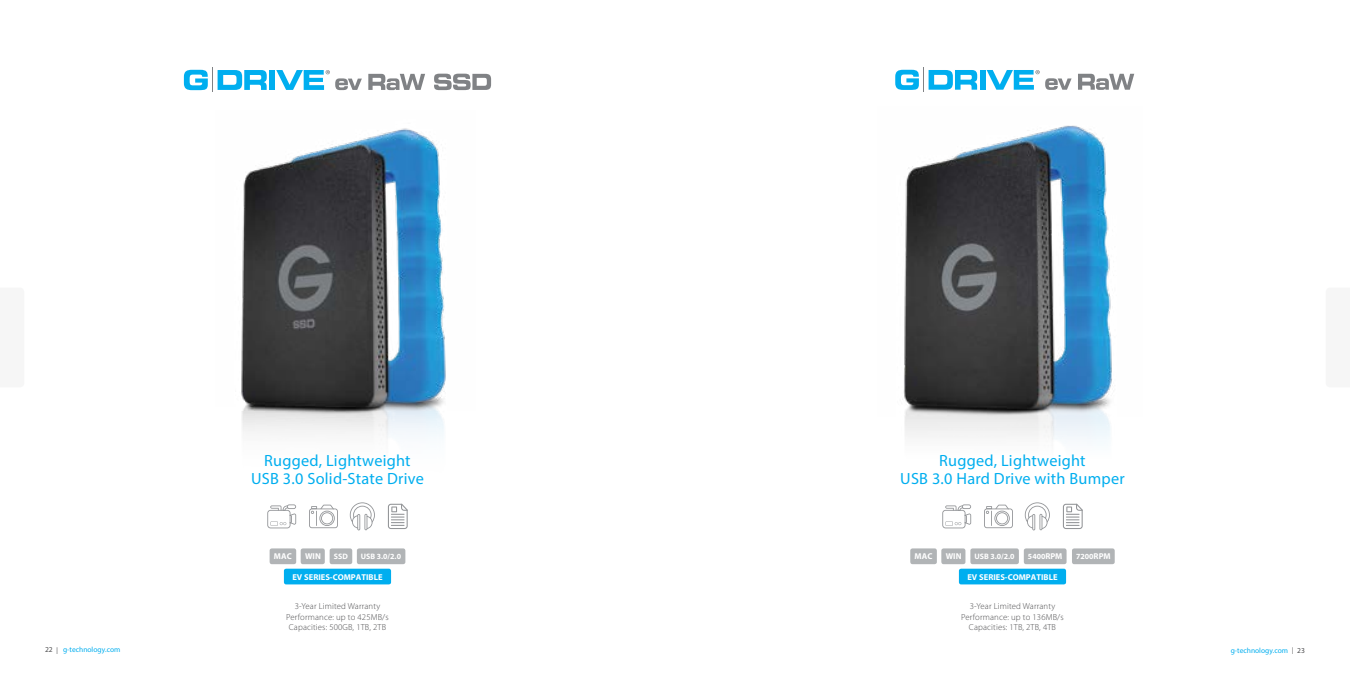
<style>
.page{position:relative;width:1350px;height:675px;background:#fff}
.page>*{position:absolute;margin:0;border:0;box-sizing:border-box;transform-origin:0 0}
.t1{font:16.25px/18.8px "Myriad Pro";letter-spacing:.015em;color:#00aeef;text-align:center}
.t2{font:300 8.75px/10.5px "Myriad Pro";letter-spacing:.015em;color:#4d4d4f;text-align:center}
.t3{font:700 8.5px "Myriad Pro";color:#fff}
.t4{font:700 7.88px "Myriad Pro";color:#fff}
.t5{font:7.5px "Myriad Pro";color:#00aeef}
.s1{font-size:8.5px}
.s2{color:#4d4d4f}
.s3{font-weight:300;font-size:10px;color:#4d4d4f}
</style>
<div class="page">
<img style="left:241px;top:128px;width:205px;height:436px">
<img style="left:903px;top:125px;width:212px;height:444px">
<div style="left:270px;top:70px;width:5px;height:20px;background:#00aeef"></div>
<svg style="left:184px;top:68px;width:83px;height:24px"></svg>
<svg style="left:276px;top:70px;width:86px;height:20px"></svg>
<svg style="left:368px;top:74px;width:57px;height:16px"></svg>
<svg style="left:434px;top:74px;width:57px;height:16px"></svg>
<div style="left:284px;top:569px;width:107px;height:15px;background:#00aeef;border-radius:2px"></div>
<div style="left:270px;top:548px;width:26px;height:16px;background:#b1b4b6;border-radius:2px"></div>
<div style="left:301px;top:548px;width:24px;height:16px;background:#b1b4b6;border-radius:2px"></div>
<div style="left:330px;top:548px;width:22px;height:16px;background:#b1b4b6;border-radius:2px"></div>
<div style="left:357px;top:548px;width:48px;height:16px;background:#b1b4b6;border-radius:2px"></div>
<div style="left:980px;top:70px;width:6px;height:20px;background:#00aeef"></div>
<svg style="left:895px;top:68px;width:82px;height:24px"></svg>
<svg style="left:987px;top:70px;width:85px;height:20px"></svg>
<svg style="left:1078px;top:74px;width:56px;height:16px"></svg>
<div style="left:959px;top:569px;width:107px;height:15px;background:#00aeef;border-radius:2px"></div>
<div style="left:910px;top:548px;width:27px;height:16px;background:#b1b4b6;border-radius:2px"></div>
<div style="left:941px;top:548px;width:24px;height:16px;background:#b1b4b6;border-radius:2px"></div>
<div style="left:1024px;top:548px;width:43px;height:16px;background:#b1b4b6;border-radius:2px"></div>
<div style="left:970px;top:548px;width:49px;height:16px;background:#b1b4b6;border-radius:2px"></div>
<div style="left:1072px;top:548px;width:43px;height:16px;background:#b1b4b6;border-radius:2px"></div>
<svg style="left:1063px;top:504px;width:20px;height:25px"></svg>
<svg style="left:942px;top:504px;width:29px;height:24px"></svg>
<svg style="left:984px;top:505px;width:29px;height:23px"></svg>
<svg style="left:1025px;top:502px;width:25px;height:28px"></svg>
<svg style="left:388px;top:504px;width:20px;height:25px"></svg>
<svg style="left:267px;top:504px;width:29px;height:24px"></svg>
<svg style="left:309px;top:505px;width:29px;height:23px"></svg>
<svg style="left:350px;top:502px;width:25px;height:28px"></svg>
<h1 class="t1" style="left:251px;top:451px;width:174px">Rugged, Lightweight<br>USB 3.0 Solid-State Drive</h1>
<h1 class="t1" style="left:900px;top:451px;width:226px">Rugged, Lightweight<br>USB 3.0 Hard Drive with Bumper</h1>
<p class="t3" style="left:274px;top:551px;width:19px">MAC</p>
<p class="t3" style="left:305px;top:551px;width:17px">WIN</p>
<p class="t4" style="left:334px;top:551px;width:15px">SSD</p>
<p class="t4" style="left:361px;top:551px;width:42px">USB 3.0/2.0</p>
<p class="t3" style="left:915px;top:551px;width:19px">MAC</p>
<p class="t3" style="left:946px;top:551px;width:17px">WIN</p>
<p class="t4" style="left:974px;top:552px;width:42px">USB 3.0/2.0</p>
<p class="t4" style="left:1028px;top:552px;width:36px">5400<span class="s1">RPM</span></p>
<p class="t4" style="left:1076px;top:552px;width:36px">7200<span class="s1">RPM</span></p>
<p class="t3" style="left:292px;top:571px;width:92px">EV SERIES-COMPATIBLE</p>
<p class="t3" style="left:967px;top:571px;width:92px">EV SERIES-COMPATIBLE</p>
<p class="t2" style="left:286px;top:601px;width:104px">3-Year Limited Warranty<br>Performance: up to 425MB/s<br>Capacities: 500GB, 1TB, 2TB</p>
<p class="t2" style="left:961px;top:601px;width:104px">3-Year Limited Warranty<br>Performance: up to 136MB/s<br>Capacities: 1TB, 2TB, 4TB</p>
<p class="t5" style="left:45px;top:645px;width:77px"><span class="s2">22</span> <span class="s3">I</span> g-technology.com</p>
<p class="t5" style="left:1231px;top:645px;width:76px">g-technology.com <span class="s3">I</span> <span class="s2">23</span></p>
</div>
